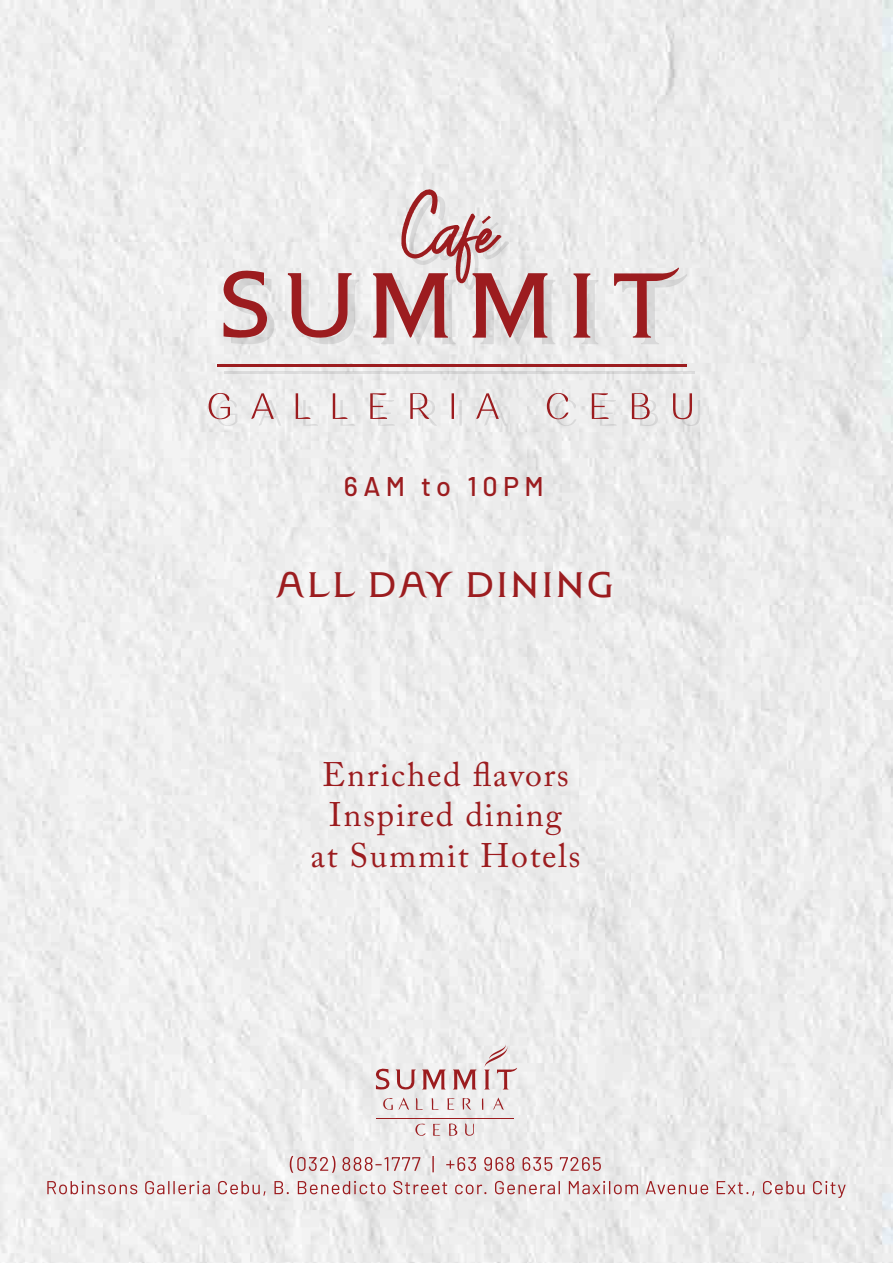
<style>
.page{position:relative;width:893px;height:1263px;background:#fff}
.page>*{position:absolute;margin:0;border:0;box-sizing:border-box;transform-origin:0 0}
.t1{font:36px "Plastilin W01";letter-spacing:.075em;color:#9c1c1f}
.t2{font:33.9px/40.7px "Adobe Caslon Pro";letter-spacing:.05em;color:#9c1c1f;text-align:center}
.t3{font:500 27px "Barlow";letter-spacing:.2em;color:#9c1c1f}
</style>
<div class="page">
<img style="left:0;top:0;width:893px;height:1263px">
<svg style="left:290px;top:1156px;width:45px;height:17px"></svg>
<svg style="left:342px;top:1157px;width:78px;height:14px"></svg>
<svg style="left:432px;top:1156px;width:2px;height:16px"></svg>
<svg style="left:446px;top:1157px;width:30px;height:14px"></svg>
<svg style="left:484px;top:1157px;width:30px;height:14px"></svg>
<svg style="left:522px;top:1157px;width:30px;height:14px"></svg>
<svg style="left:560px;top:1157px;width:41px;height:14px"></svg>
<svg style="left:47px;top:1181px;width:90px;height:13px"></svg>
<svg style="left:145px;top:1181px;width:65px;height:13px"></svg>
<svg style="left:218px;top:1181px;width:47px;height:15px"></svg>
<svg style="left:274px;top:1181px;width:15px;height:13px"></svg>
<svg style="left:298px;top:1181px;width:88px;height:13px"></svg>
<svg style="left:393px;top:1181px;width:54px;height:13px"></svg>
<svg style="left:455px;top:1184px;width:31px;height:10px"></svg>
<svg style="left:495px;top:1181px;width:65px;height:13px"></svg>
<svg style="left:569px;top:1181px;width:69px;height:13px"></svg>
<svg style="left:646px;top:1181px;width:62px;height:13px"></svg>
<svg style="left:717px;top:1181px;width:37px;height:15px"></svg>
<svg style="left:763px;top:1181px;width:42px;height:13px"></svg>
<svg style="left:813px;top:1181px;width:33px;height:17px"></svg>
<hr style="left:459px;top:400px;width:3px;height:26px;background:#414042">
<hr style="left:224px;top:371px;width:470px;height:2px;background:#414042">
<svg style="left:209px;top:393px;width:28px;height:33px"></svg>
<svg style="left:251px;top:393px;width:30px;height:33px"></svg>
<svg style="left:296px;top:393px;width:22px;height:33px"></svg>
<svg style="left:333px;top:393px;width:22px;height:33px"></svg>
<svg style="left:370px;top:393px;width:25px;height:33px"></svg>
<svg style="left:410px;top:393px;width:27px;height:33px"></svg>
<hr style="left:452px;top:393px;width:2px;height:26px;background:#9c1c1f">
<svg style="left:476px;top:393px;width:31px;height:33px"></svg>
<svg style="left:547px;top:393px;width:30px;height:33px"></svg>
<svg style="left:592px;top:393px;width:25px;height:33px"></svg>
<svg style="left:632px;top:393px;width:26px;height:33px"></svg>
<svg style="left:673px;top:393px;width:27px;height:33px"></svg>
<svg style="left:223px;top:269px;width:52px;height:77px;background:#cda6a7"></svg>
<svg style="left:288px;top:273px;width:71px;height:73px"></svg>
<svg style="left:573px;top:273px;width:25px;height:71px;background:#c79798"></svg>
<svg style="left:614px;top:268px;width:74px;height:76px"></svg>
<svg style="left:373px;top:189px;width:182px;height:156px"></svg>
<hr style="left:217px;top:364px;width:469px;height:3px;background:#9c1c1f">
<svg style="left:493px;top:1097px;width:11px;height:13px"></svg>
<svg style="left:383px;top:1097px;width:26px;height:14px"></svg>
<svg style="left:482px;top:1098px;width:1px;height:12px"></svg>
<svg style="left:416px;top:1098px;width:7px;height:12px"></svg>
<svg style="left:432px;top:1098px;width:7px;height:12px"></svg>
<svg style="left:447px;top:1098px;width:8px;height:12px"></svg>
<svg style="left:463px;top:1097px;width:8px;height:13px"></svg>
<svg style="left:376px;top:1068px;width:13px;height:22px"></svg>
<svg style="left:396px;top:1069px;width:20px;height:21px"></svg>
<svg style="left:422px;top:1069px;width:23px;height:20px"></svg>
<svg style="left:453px;top:1069px;width:23px;height:20px"></svg>
<svg style="left:484px;top:1044px;width:33px;height:45px"></svg>
<hr style="left:376px;top:1118px;width:137px;height:1px;background:#9c1c1f">
<svg style="left:413px;top:1123px;width:13px;height:14px"></svg>
<svg style="left:433px;top:1124px;width:8px;height:12px"></svg>
<svg style="left:449px;top:1122px;width:25px;height:15px"></svg>
<p class="t3" style="left:344px;top:466px;width:201px">6AM to 10PM</p>
<p class="t1" style="left:276px;top:566px;width:339px">ALL DAY DINING</p>
<p class="t2" style="left:311px;top:754px;width:272px">Enriched flavors<br>Inspired dining<br>at Summit Hotels</p>
</div>
